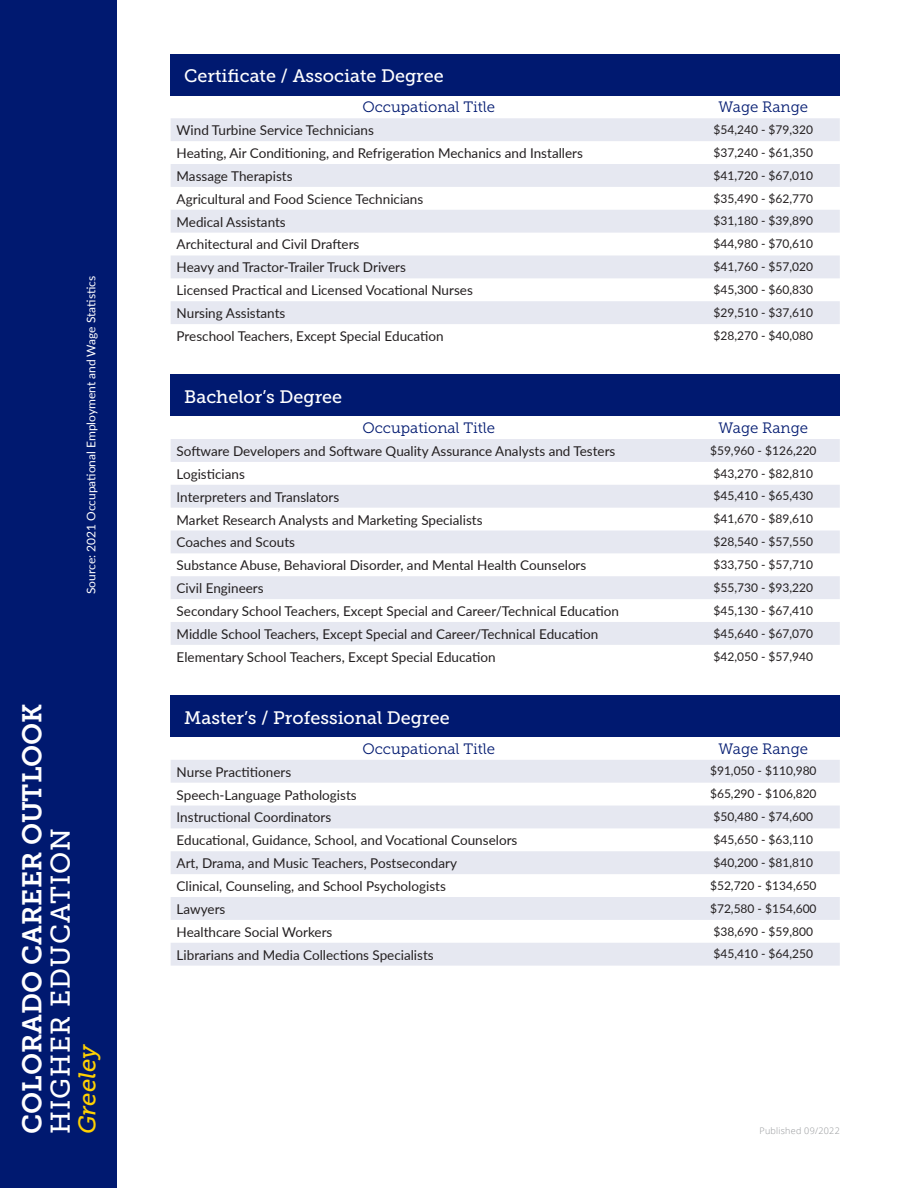
<style>
.page{position:relative;width:918px;height:1188px;background:#fff}
.page>*{position:absolute;margin:0;border:0;box-sizing:border-box;transform-origin:0 0}
.t1{font:27px/28.5px "Museo Slab 700";color:#fff}
.t2{font:italic 24px "Museo Slab 500";color:#ffd100}
.Table_-_Title{font:18px "Museo Slab 500";color:#fff}
.Table_-_Header{font:15px "Museo Slab 300";color:#001970}
.Table_-_Occupation{font:13.5px "Lato";color:#231f20}
.Table_-_Wage{font:12px "Lato";color:#231f20}
.Footer_-_Body{font:12px "Lato";color:#fff}
.Body{font:300 9px "Open Sans";letter-spacing:.03em;color:#939598}
.s1{font-family:"Museo Slab 500"}
</style>
<div class="page">
<svg style="left:171px;top:118px;width:669px;height:206px;fill:#e6e8f1"></svg>
<svg style="left:171px;top:439px;width:669px;height:206px;fill:#e6e8f1"></svg>
<svg style="left:171px;top:760px;width:669px;height:206px;fill:#e6e8f1"></svg>
<div style="left:171px;top:54px;width:669px;height:41px;background:#001970"></div>
<div style="left:171px;top:375px;width:669px;height:41px;background:#001970"></div>
<div style="left:171px;top:696px;width:669px;height:41px;background:#001970"></div>
<div style="left:0;top:0;width:117px;height:1188px;background:#001970"></div>
<p class="Footer_-_Body" style="left:82px;top:594px;width:320px;rotate:-90deg">Source: 2021 Occupational Employment and Wage Statistics</p>
<p class="t1" style="left:18px;top:1134px;width:432px;rotate:-90deg">COLORADO CAREER OUTLOOK<br><span class="s1">HIGHER EDUCATION</span></p>
<p class="t2" style="left:74px;top:1134px;width:93px;rotate:-90deg">Greeley</p>
<p class="Table_-_Title" style="left:184px;top:66px;width:261px">Certificate / Associate Degree</p>
<p class="Table_-_Header" style="left:362px;top:99px;width:134px">Occupational Title</p>
<p class="Table_-_Header" style="left:719px;top:99px;width:91px">Wage Range</p>
<p class="Table_-_Occupation" style="left:177px;top:121px;width:199px">Wind Turbine Service Technicians</p>
<p class="Table_-_Wage" style="left:714px;top:121px;width:101px">$54,240 - $79,320</p>
<p class="Table_-_Occupation" style="left:177px;top:143px;width:408px">Heating, Air Conditioning, and Refrigeration Mechanics and Installers</p>
<p class="Table_-_Wage" style="left:714px;top:144px;width:101px">$37,240 - $61,350</p>
<p class="Table_-_Occupation" style="left:177px;top:166px;width:117px">Massage Therapists</p>
<p class="Table_-_Wage" style="left:714px;top:167px;width:101px">$41,720 - $67,010</p>
<p class="Table_-_Occupation" style="left:177px;top:189px;width:248px">Agricultural and Food Science Technicians</p>
<p class="Table_-_Wage" style="left:714px;top:190px;width:101px">$35,490 - $62,770</p>
<p class="Table_-_Occupation" style="left:177px;top:212px;width:111px">Medical Assistants</p>
<p class="Table_-_Wage" style="left:714px;top:212px;width:101px">$31,180 - $39,890</p>
<p class="Table_-_Occupation" style="left:177px;top:235px;width:184px">Architectural and Civil Drafters</p>
<p class="Table_-_Wage" style="left:714px;top:235px;width:101px">$44,980 - $70,610</p>
<p class="Table_-_Occupation" style="left:177px;top:258px;width:231px">Heavy and Tractor-Trailer Truck Drivers</p>
<p class="Table_-_Wage" style="left:714px;top:258px;width:101px">$41,760 - $57,020</p>
<p class="Table_-_Occupation" style="left:177px;top:281px;width:298px">Licensed Practical and Licensed Vocational Nurses</p>
<p class="Table_-_Wage" style="left:714px;top:281px;width:101px">$45,300 - $60,830</p>
<p class="Table_-_Occupation" style="left:177px;top:304px;width:110px">Nursing Assistants</p>
<p class="Table_-_Wage" style="left:714px;top:304px;width:101px">$29,510 - $37,610</p>
<p class="Table_-_Occupation" style="left:177px;top:326px;width:269px">Preschool Teachers, Except Special Education</p>
<p class="Table_-_Wage" style="left:714px;top:327px;width:101px">$28,270 - $40,080</p>
<p class="Table_-_Title" style="left:184px;top:387px;width:160px">Bachelor’s Degree</p>
<p class="Table_-_Header" style="left:362px;top:420px;width:134px">Occupational Title</p>
<p class="Table_-_Header" style="left:719px;top:420px;width:91px">Wage Range</p>
<p class="Table_-_Occupation" style="left:177px;top:441px;width:440px">Software Developers and Software Quality Assurance Analysts and Testers</p>
<p class="Table_-_Wage" style="left:710px;top:442px;width:108px">$59,960 - $126,220</p>
<p class="Table_-_Occupation" style="left:177px;top:464px;width:70px">Logisticians</p>
<p class="Table_-_Wage" style="left:714px;top:465px;width:101px">$43,270 - $82,810</p>
<p class="Table_-_Occupation" style="left:177px;top:487px;width:164px">Interpreters and Translators</p>
<p class="Table_-_Wage" style="left:714px;top:487px;width:101px">$45,410 - $65,430</p>
<p class="Table_-_Occupation" style="left:177px;top:510px;width:307px">Market Research Analysts and Marketing Specialists</p>
<p class="Table_-_Wage" style="left:714px;top:510px;width:101px">$41,670 - $89,610</p>
<p class="Table_-_Occupation" style="left:177px;top:533px;width:120px">Coaches and Scouts</p>
<p class="Table_-_Wage" style="left:714px;top:533px;width:101px">$28,540 - $57,550</p>
<p class="Table_-_Occupation" style="left:177px;top:556px;width:411px">Substance Abuse, Behavioral Disorder, and Mental Health Counselors</p>
<p class="Table_-_Wage" style="left:714px;top:556px;width:101px">$33,750 - $57,710</p>
<p class="Table_-_Occupation" style="left:177px;top:579px;width:89px">Civil Engineers</p>
<p class="Table_-_Wage" style="left:714px;top:579px;width:101px">$55,730 - $93,220</p>
<p class="Table_-_Occupation" style="left:177px;top:601px;width:444px">Secondary School Teachers, Except Special and Career/Technical Education</p>
<p class="Table_-_Wage" style="left:714px;top:602px;width:101px">$45,130 - $67,410</p>
<p class="Table_-_Occupation" style="left:177px;top:624px;width:423px">Middle School Teachers, Except Special and Career/Technical Education</p>
<p class="Table_-_Wage" style="left:714px;top:625px;width:101px">$45,640 - $67,070</p>
<p class="Table_-_Occupation" style="left:177px;top:647px;width:321px">Elementary School Teachers, Except Special Education</p>
<p class="Table_-_Wage" style="left:714px;top:648px;width:101px">$42,050 - $57,940</p>
<p class="Table_-_Title" style="left:184px;top:708px;width:267px">Master’s / Professional Degree</p>
<p class="Table_-_Header" style="left:362px;top:740px;width:134px">Occupational Title</p>
<p class="Table_-_Header" style="left:719px;top:740px;width:91px">Wage Range</p>
<p class="Table_-_Occupation" style="left:177px;top:762px;width:116px">Nurse Practitioners</p>
<p class="Table_-_Wage" style="left:710px;top:763px;width:108px">$91,050 - $110,980</p>
<p class="Table_-_Occupation" style="left:177px;top:785px;width:182px">Speech-Language Pathologists</p>
<p class="Table_-_Wage" style="left:710px;top:785px;width:108px">$65,290 - $106,820</p>
<p class="Table_-_Occupation" style="left:177px;top:808px;width:156px">Instructional Coordinators</p>
<p class="Table_-_Wage" style="left:714px;top:808px;width:101px">$50,480 - $74,600</p>
<p class="Table_-_Occupation" style="left:177px;top:831px;width:342px">Educational, Guidance, School, and Vocational Counselors</p>
<p class="Table_-_Wage" style="left:714px;top:831px;width:101px">$45,650 - $63,110</p>
<p class="Table_-_Occupation" style="left:177px;top:854px;width:282px">Art, Drama, and Music Teachers, Postsecondary</p>
<p class="Table_-_Wage" style="left:714px;top:854px;width:101px">$40,200 - $81,810</p>
<p class="Table_-_Occupation" style="left:177px;top:876px;width:271px">Clinical, Counseling, and School Psychologists</p>
<p class="Table_-_Wage" style="left:710px;top:877px;width:108px">$52,720 - $134,650</p>
<p class="Table_-_Occupation" style="left:177px;top:899px;width:50px">Lawyers</p>
<p class="Table_-_Wage" style="left:710px;top:900px;width:108px">$72,580 - $154,600</p>
<p class="Table_-_Occupation" style="left:177px;top:922px;width:157px">Healthcare Social Workers</p>
<p class="Table_-_Wage" style="left:714px;top:923px;width:101px">$38,690 - $59,800</p>
<p class="Table_-_Occupation" style="left:177px;top:945px;width:259px">Librarians and Media Collections Specialists</p>
<p class="Table_-_Wage" style="left:714px;top:945px;width:101px">$45,410 - $64,250</p>
<p class="Body" style="left:759px;top:1125px;width:82px">Published 09/2022</p>
</div>
